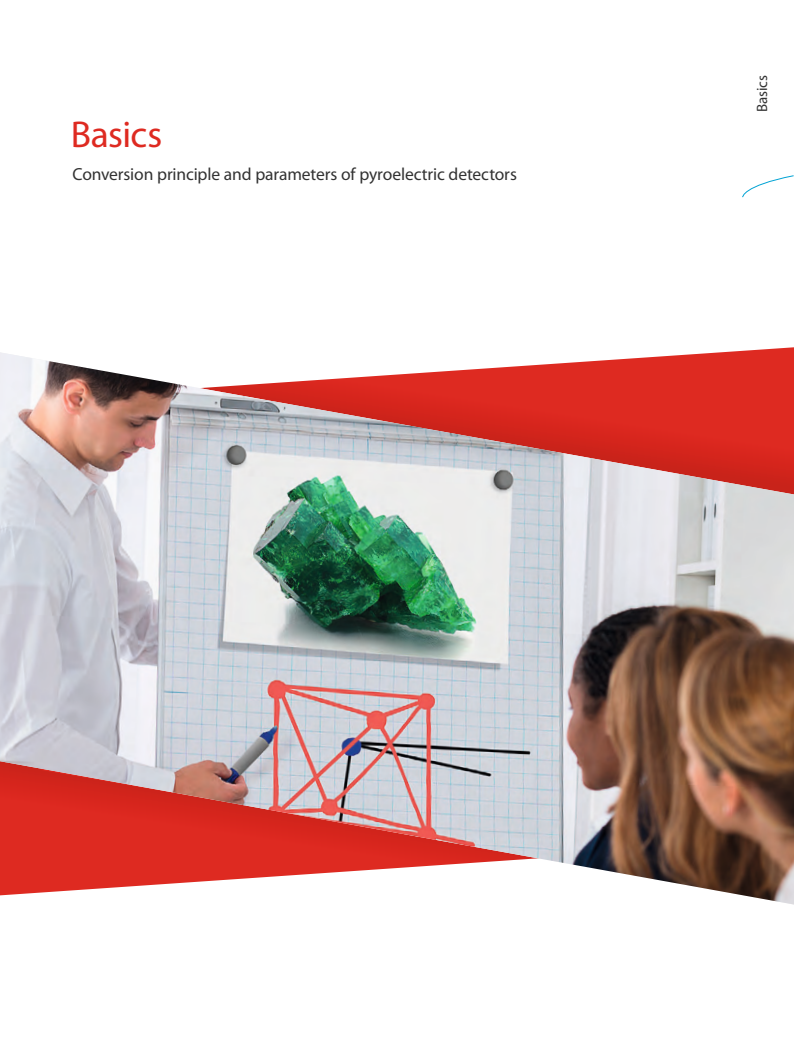
<style>
.page{position:relative;width:794px;height:1053px;background:#fff}
.page>*{position:absolute;margin:0;border:0;box-sizing:border-box;transform-origin:0 0}
.t1{font:37.5px "Myriad Pro";letter-spacing:-.015em;color:#de2a21}
.t2{font:17.5px "Myriad Pro";letter-spacing:-.005em;color:#323232}
.t3{font:15px "Myriad Pro";letter-spacing:-.01em;color:#323232}
</style>
<div class="page">
<img style="left:0;top:352px;width:794px;height:552px">
<svg style="left:742px;top:175px;width:52px;height:23px"></svg>
<p class="t1" style="left:71px;top:112px;width:93px">Basics</p>
<p class="t2" style="left:73px;top:164px;width:446px">Conversion principle and parameters of pyroelectric detectors</p>
<p class="t3" style="left:753px;top:112px;width:38px;rotate:-90deg">Basics</p>
</div>
